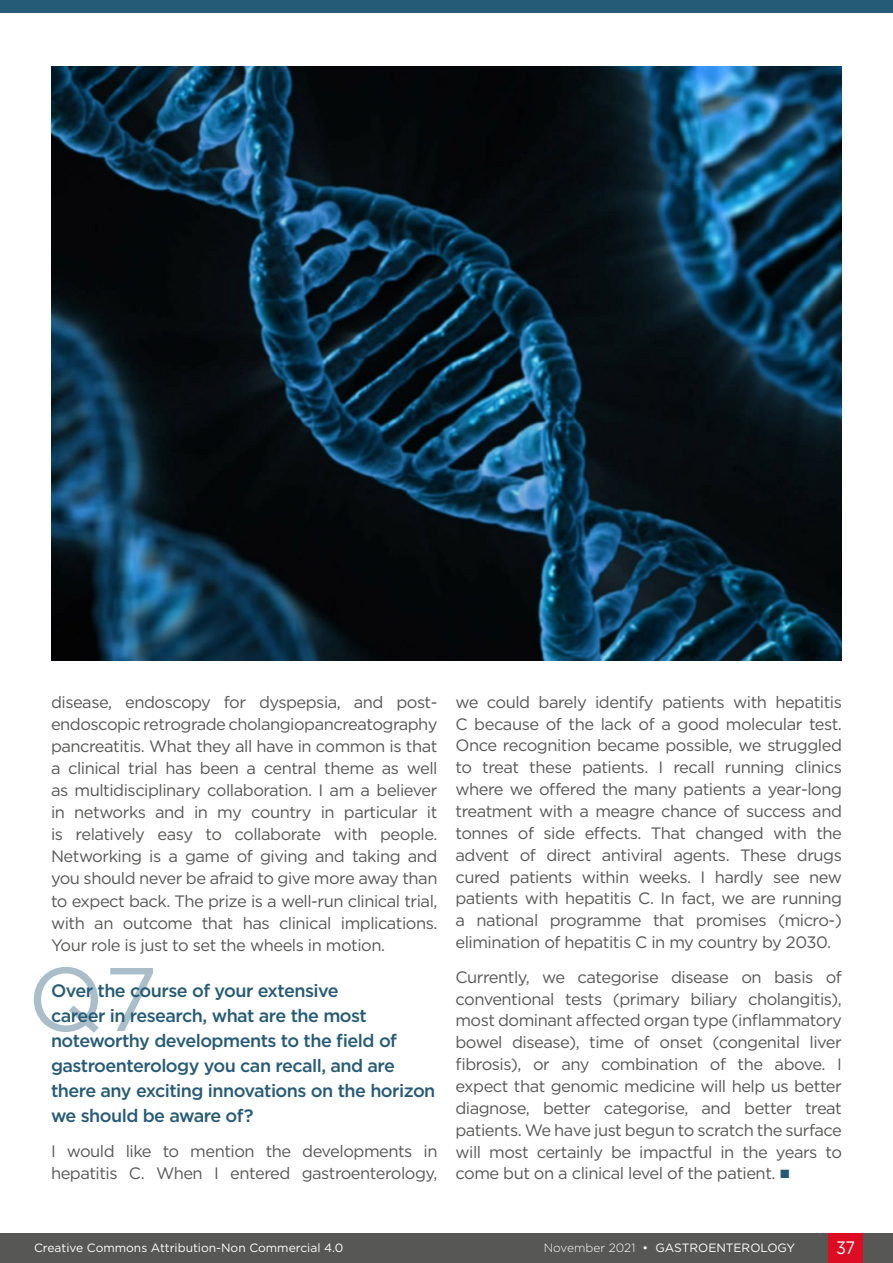
<style>
.page{position:relative;width:893px;height:1263px;background:#fff}
.page>*{position:absolute;margin:0;border:0;box-sizing:border-box;transform-origin:0 0}
.t1{font:90px "Gotham";color:#265b77}
.Interview_Question{font:500 18px/25px "Gotham";letter-spacing:-.03em;color:#265b77}
.t2{font:18px "Gotham";color:#fff;scale:.9 1}
.Body_Text__Justifica{font:16.5px/21.9px "Gotham";letter-spacing:-.03em;color:#575756;text-align:justify}
.t3{font:12px "Gotham";color:#fff}
.s1{font-family:"Arial";font-size:18px;color:#265b77}
.s2{font-weight:300}
</style>
<div class="page">
<div style="left:0;top:1233px;width:893px;height:30px;background:#575756"></div>
<div style="left:829px;top:1233px;width:34px;height:30px;background:#dc0c23"></div>
<div style="left:0;top:0;width:893px;height:13px;background:#265b77"></div>
<img style="left:51px;top:67px;width:791px;height:593px">
<p class="Body_Text__Justifica" style="left:51px;top:690px;width:388px">disease, endoscopy for dyspepsia, and post&shy;endoscopic retrograde cholangiopancreatography pancreatitis. What they all have in common is that a clinical trial has been a central theme as well as multidisciplinary collaboration. I am a believer in networks and in my country in particular it is relatively easy to collaborate with people.<br>Networking is a game of giving and taking and you should never be afraid to give more away than to expect back. The prize is a well-run clinical trial, with an outcome that has clinical implications.<br>Your role is just to set the wheels in motion.</p>
<p class="Interview_Question" style="left:51px;top:978px;width:386px">Over the course of your extensive<br>career in research, what are the most noteworthy developments to the field of gastroenterology you can recall, and are there any exciting innovations on the horizon we should be aware of?</p>
<p class="Body_Text__Justifica" style="left:51px;top:1140px;width:388px">I would like to mention the developments in hepatitis C. When I entered gastroenterology,</p>
<h1 class="t1" style="left:28px;top:941px;width:132px">Q7</h1>
<p class="Body_Text__Justifica" style="left:455px;top:691px;width:388px">we could barely identify patients with hepatitis C because of the lack of a good molecular test.<br>Once recognition became possible, we struggled to treat these patients. I recall running clinics where we offered the many patients a year-long treatment with a meagre chance of success and tonnes of side effects. That changed with the advent of direct antiviral agents. These drugs cured patients within weeks. I hardly see new patients with hepatitis C. In fact, we are running a national programme that promises (micro-) elimination of hepatitis C in my country by 2030.</p>
<p class="Body_Text__Justifica" style="left:455px;top:965px;width:388px">Currently, we categorise disease on basis of conventional tests (primary biliary cholangitis), most dominant affected organ type (inflammatory bowel disease), time of onset (congenital liver fibrosis), or any combination of the above. I expect that genomic medicine will help us better diagnose, better categorise, and better treat patients. We have just begun to scratch the surface will most certainly be impactful in the years to come but on a clinical level of the patient. <span class="s1">■</span></p>
<p class="t3" style="left:34px;top:1240px;width:311px">Creative Commons Attribution-Non Commercial 4.0</p>
<p class="t3" style="left:544px;top:1240px;width:253px"><span class="s2">November 2021</span> • GASTROENTEROLOGY</p>
<p class="t2" style="left:836px;top:1236px;width:22px">37</p>
</div>
